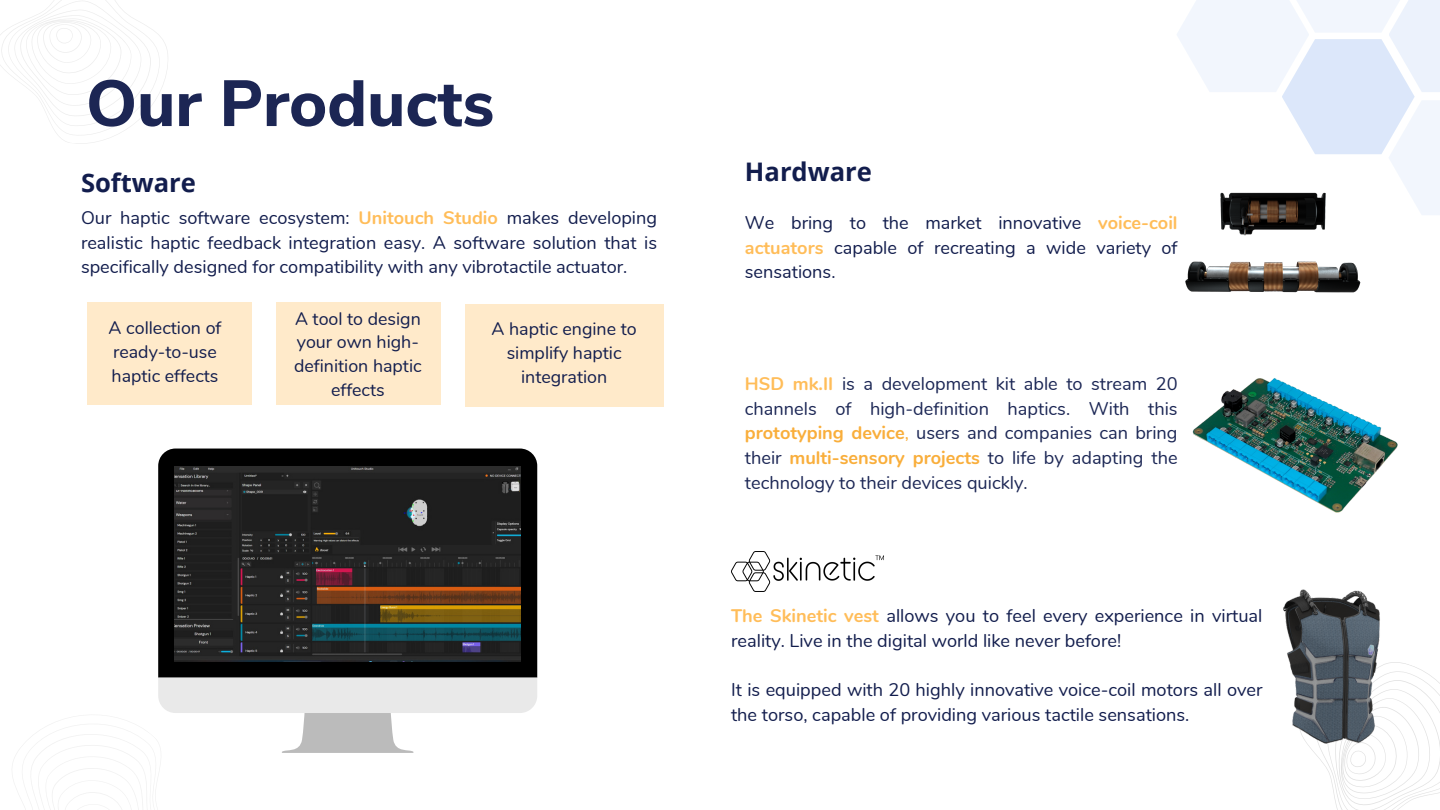
<style>
.page{position:relative;width:1440px;height:810px;background:#fff}
.page>*{position:absolute;margin:0;border:0;box-sizing:border-box;transform-origin:0 0}
.t1{font:800 65px "Nunito Sans";color:#1c2654}
.t2{font:700 25.6px "Open Sans";color:#121d4d}
.t3{font:18.2px/24.2px "Nunito";color:#121d4d;text-align:justify}
.t4{font:18.2px/24.8px "Nunito";color:#1c2755;text-align:justify}
.t5{font:17.8px/23.8px "Nunito";color:#121d4d;text-align:center}
.s1{font-weight:700;color:#ffbd59}
.s2{font-weight:700;color:#f9ae3b}
.s3{color:#f9ae3b}
</style>
<div class="page">
<svg style="left:0;top:0;width:168px;height:144px"></svg>
<svg style="left:1310px;top:662px;width:130px;height:148px"></svg>
<svg style="left:1177px;top:0;width:238px;height:154px"></svg>
<svg style="left:1388px;top:100px;width:52px;height:115px;fill:#f2f6fd"></svg>
<svg style="left:1389px;top:0;width:51px;height:92px;fill:#ecf2fc"></svg>
<img style="left:1185px;top:261px;width:176px;height:32px">
<img style="left:1220px;top:192px;width:106px;height:44px">
<div style="left:88px;top:302px;width:164px;height:103px;background:#ffeaca"></div>
<div style="left:277px;top:302px;width:164px;height:103px;background:#ffeaca"></div>
<div style="left:465px;top:304px;width:198px;height:103px;background:#ffeaca"></div>
<div style="left:158px;top:449px;width:379px;height:226px;background:#000"></div>
<svg style="left:12px;top:675px;width:525px;height:135px"></svg>
<img style="left:174px;top:466px;width:347px;height:195px">
<img style="left:1192px;top:378px;width:206px;height:135px">
<img style="left:1283px;top:589px;width:99px;height:159px">
<img style="left:731px;top:552px;width:153px;height:40px">
<p class="t1" style="left:86px;top:60px;width:410px">Our Products</p>
<p class="t2" style="left:81px;top:165px;width:117px">Software</p>
<p class="t3" style="left:81px;top:206px;width:578px">Our haptic software ecosystem: <span class="s1">Unitouch Studio</span> makes developing realistic haptic feedback integration easy. A software solution that is specifically designed for compatibility with any vibrotactile actuator.</p>
<p class="t5" style="left:109px;top:316px;width:114px;text-align:left">A collection of ready-to-use haptic effects</p>
<p class="t5" style="left:294px;top:307px;width:129px">A tool to design your own high&shy;definition haptic effects</p>
<p class="t5" style="left:492px;top:317px;width:147px">A haptic engine to simplify haptic integration</p>
<p class="t2" style="left:745px;top:153px;width:128px">Hardware</p>
<p class="t3" style="left:745px;top:211px;width:434px">We bring to the market innovative <span class="s1">voice-coil actuators</span> capable of recreating a wide variety of sensations.</p>
<p class="t4" style="left:745px;top:372px;width:434px"><span class="s1">HSD mk.II</span> is a development kit able to stream 20 channels of high-definition haptics. With this <span class="s2">prototyping device</span><span class="s3">,</span> users and companies can bring their <span class="s2">multi-sensory projects</span> to life by adapting the technology to their devices quickly.</p>
<p class="t3" style="left:731px;top:603px;width:533px;line-height:24.8px"><span class="s1">The Skinetic vest</span> allows you to feel every experience in virtual reality. Live in the digital world like never before!</p>
<p class="t3" style="left:731px;top:678px;width:533px;line-height:24.8px">It is equipped with 20 highly innovative voice-coil motors all over the torso, capable of providing various tactile sensations.</p>
</div>
